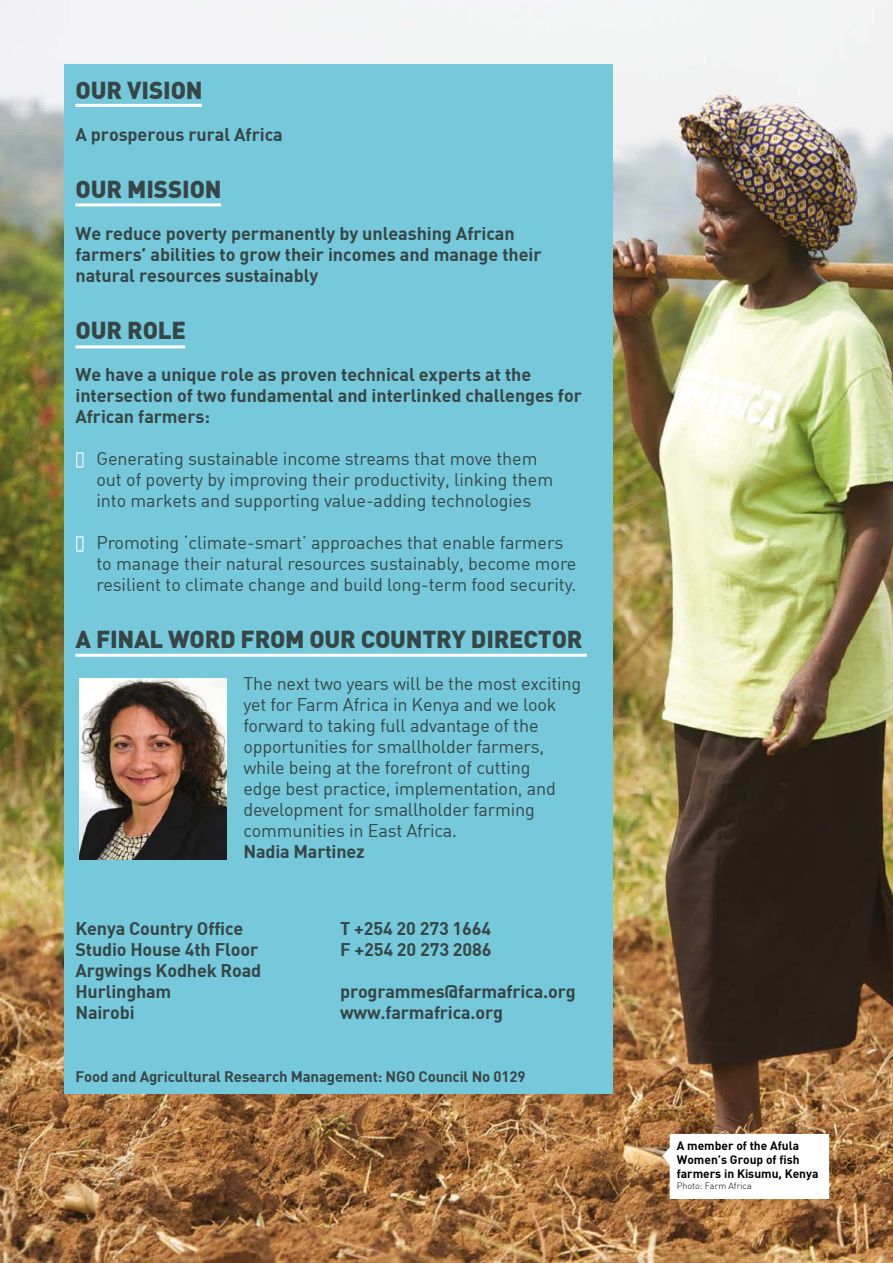
<style>
.page{position:relative;width:893px;height:1263px;background:#fff}
.page>*{position:absolute;margin:0;border:0;box-sizing:border-box;transform-origin:0 0}
.t1{font:900 24px "DIN";letter-spacing:-.01em;color:#364647}
.t2{font:18px/21px "DIN Regular Alternate";letter-spacing:-.01em;color:#364647}
.t3{font:18px/21px "DIN Bold";letter-spacing:-.005em;color:#364647}
.t4{font:15px "DIN Bold";letter-spacing:-.01em;color:#364647}
.t5{font:12px/14.4px "DIN Bold";color:#000}
.t6{font:300 9px "DIN";color:#000}
.s1{color:#fff}
</style>
<div class="page">
<img style="left:0;top:0;width:893px;height:1263px">
<div style="left:64px;top:64px;width:548px;height:1029px;background:#75c9db"></div>
<img style="left:79px;top:678px;width:147px;height:182px">
<hr style="left:75px;top:104px;width:127px;height:3px;background:#fff">
<hr style="left:75px;top:203px;width:146px;height:3px;background:#fff">
<hr style="left:75px;top:345px;width:110px;height:3px;background:#fff">
<hr style="left:75px;top:654px;width:512px;height:3px;background:#fff">
<svg style="left:661px;top:1134px;width:168px;height:65px"></svg>
<h1 class="t1" style="left:75px;top:74px;width:129px">OUR VISION</h1>
<p class="t3" style="left:75px;top:123px;width:209px">A prosperous rural Africa</p>
<h1 class="t1" style="left:75px;top:173px;width:148px">OUR MISSION</h1>
<p class="t3" style="left:75px;top:222px;width:468px">We reduce poverty permanently by unleashing African farmers’ abilities to grow their incomes and manage their natural resources sustainably</p>
<h1 class="t1" style="left:75px;top:314px;width:112px">OUR ROLE</h1>
<p class="t3" style="left:75px;top:363px;width:508px">We have a unique role as proven technical experts at the intersection of two fundamental and interlinked challenges for<br>African farmers:</p>
<p class="t2" style="left:96px;top:448px;width:458px;text-indent:-21px"><span class="s1">■</span> Generating sustainable income streams that move them out of poverty by improving their productivity, linking them into markets and supporting value-adding technologies</p>
<p class="t2" style="left:96px;top:532px;width:481px;text-indent:-21px"><span class="s1">■</span> Promoting ‘climate-smart’ approaches that enable farmers to manage their natural resources sustainably, become more resilient to climate change and build long-term food security.</p>
<h1 class="t1" style="left:75px;top:623px;width:508px">A FINAL WORD FROM OUR COUNTRY DI RECTOR</h1>
<p class="t2" style="left:243px;top:673px;width:339px">The next two years will be the most exciting yet for Farm Africa in Kenya and we look forward to taking full advantage of the opportunities for smallholder farmers, while being at the forefront of cutting<br>edge best practice, implementation, and development for smallholder farming communities in East Africa.</p>
<p class="t3" style="left:243px;top:840px;width:123px">Nadia Martinez</p>
<p class="t3" style="left:75px;top:917px;width:187px">Kenya Country Office<br>Studio House 4th Floor<br>Argwings Kodhek Road<br>Hurlingham<br>Nairobi</p>
<p class="t3" style="left:340px;top:917px;width:153px">T +254 20 273 1664<br>F +254 20 273 2086</p>
<p class="t3" style="left:340px;top:980px;width:237px">programmes@farmafrica.org www.farmafrica.org</p>
<p class="t4" style="left:75px;top:1066px;width:452px">Food and Agricultural Research Management: NGO Council No 0129</p>
<p class="t5" style="left:677px;top:1137px;width:143px">A member of the Afula<br>Women’s Group of fish farmers in Kisumu, Kenya</p>
<p class="t6" style="left:677px;top:1180px;width:76px">Photo: Farm Africa</p>
</div>
